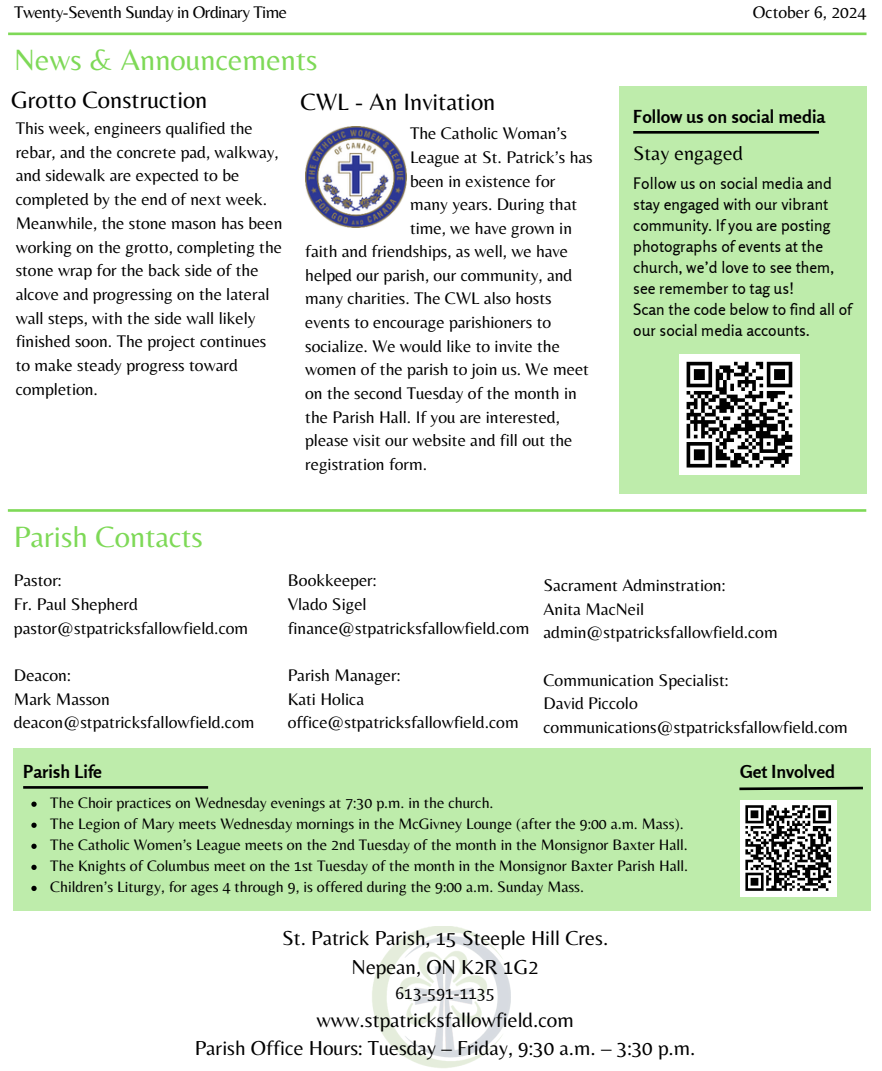
<style>
.page{position:relative;width:882px;height:1071px;background:#fff}
.page>*{position:absolute;margin:0;border:0;box-sizing:border-box;transform-origin:0 0}
.t1{font:30.62px "Belleza";color:#7ed957}
.t2{font:24.5px "Belleza";color:#000}
.t3{font:21px/28.9px "Belleza";color:#000;text-align:center}
.t4{font:20.47px "Belleza";color:#000}
.t5{font:700 17.85px "Rosario";color:#000}
.t6{font:17.5px/23.6px "Belleza";color:#000}
.t7{font:17.5px "Belleza";letter-spacing:-.03em;color:#000}
.t8{font:15.75px "Belleza";color:#000}
.t9{font:15.75px/21px "Rosario";color:#000}
</style>
<div class="page">
<hr style="left:8px;top:33px;width:859px;height:2px;background:#7ed957">
<div style="left:13px;top:748px;width:857px;height:163px;background:#beecab"></div>
<img style="left:372px;top:926px;width:139px;height:142px">
<hr style="left:23px;top:786px;width:185px;height:3px;background:#000">
<svg style="left:739px;top:786px;width:124px;height:5px"></svg>
<div style="left:740px;top:800px;width:96px;height:96px;background:#fff"></div>
<svg style="left:745px;top:805px;width:87px;height:86px"></svg>
<div style="left:619px;top:87px;width:248px;height:407px;background:#beecab"></div>
<hr style="left:633px;top:131px;width:186px;height:3px;background:#000">
<div style="left:679px;top:355px;width:121px;height:120px;background:#fff"></div>
<svg style="left:686px;top:361px;width:107px;height:107px"></svg>
<hr style="left:8px;top:509px;width:858px;height:3px;background:#7ed957">
<img style="left:305px;top:126px;width:101px;height:102px">
<svg style="left:31px;top:802px;width:6px;height:5px"></svg>
<svg style="left:31px;top:823px;width:6px;height:5px"></svg>
<svg style="left:31px;top:844px;width:6px;height:5px"></svg>
<svg style="left:31px;top:865px;width:6px;height:5px"></svg>
<svg style="left:31px;top:886px;width:6px;height:5px"></svg>
<h1 class="t7" style="left:14px;top:2px;width:274px">Twenty-Seventh Sunday in Ordinary Time</h1>
<h5 class="t6" style="left:753px;top:0;width:115px">October 6, 2024</h5>
<p class="t1" style="left:14px;top:42px;width:305px">News &amp; Announcements</p>
<h2 class="t2" style="left:11px;top:85px;width:198px">Grotto Construction</h2>
<h5 class="t6" style="left:16px;top:116px;width:268px">This week, engineers qualified the rebar, and the concrete pad, walkway, and sidewalk are expected to be completed by the end of next week.<br>Meanwhile, the stone mason has been working on the grotto, completing the stone wrap for the back side of the alcove and progressing on the lateral wall steps, with the side wall likely finished soon. The project continues to make steady progress toward completion.</h5>
<p class="t2" style="left:301px;top:88px;width:196px">CWL - An Invitation</p>
<p class="t6" style="left:410px;top:121px;width:184px">The Catholic Woman’s<br>League at St. Patrick’s has been in existence for many years. During that time, we have grown in</p>
<p class="t6" style="left:305px;top:239px;width:285px">faith and friendships, as well, we have helped our parish, our community, and many charities. The CWL also hosts events to encourage parishioners to socialize. We would like to invite the women of the parish to join us. We meet on the second Tuesday of the month in the Parish Hall. If you are interested, please visit our website and fill out the registration form.</p>
<p class="t1" style="left:14px;top:518px;width:190px">Parish Contacts</p>
<h1 class="t5" style="left:633px;top:106px;width:194px">Follow us on social media</h1>
<h5 class="t4" style="left:633px;top:141px;width:111px">Stay engaged</h5>
<h5 class="t9" style="left:633px;top:172px;width:202px">Follow us on social media and stay engaged with our vibrant community. If you are posting photographs of events at the church, we’d love to see them, see remember to tag us!</h5>
<h5 class="t9" style="left:633px;top:299px;width:220px">Scan the code below to find all of our social media accounts.</h5>
<h5 class="t6" style="left:14px;top:568px;width:236px">Pastor:<br>Fr. Paul Shepherd pastor@stpatricksfallowfield.com</h5>
<h5 class="t6" style="left:14px;top:663px;width:242px">Deacon:<br>Mark Masson deacon@stpatricksfallowfield.com</h5>
<h5 class="t6" style="left:288px;top:568px;width:243px">Bookkeeper:<br>Vlado Sigel finance@stpatricksfallowfield.com</h5>
<h4 class="t6" style="left:288px;top:663px;width:232px">Parish Manager:<br>Kati Holica office@stpatricksfallowfield.com</h4>
<p class="t6" style="left:544px;top:573px;width:236px">Sacrament Adminstration:<br>Anita MacNeil admin@stpatricksfallowfield.com</p>
<p class="t6" style="left:544px;top:668px;width:306px">Communication Specialist:<br>David Piccolo communications@stpatricksfallowfield.com</p>
<p class="t5" style="left:23px;top:760px;width:80px">Parish Life</p>
<p class="t5" style="left:740px;top:760px;width:96px">Get Involved</p>
<h2 class="t8" style="left:50px;top:794px;width:445px">The Choir practices on Wednesday evenings at 7:30 p.m. in the church.</h2>
<p class="t8" style="left:50px;top:815px;width:635px">The Legion of Mary meets Wednesday mornings in the McGivney Lounge (after the 9:00 a.m. Mass).</p>
<h5 class="t8" style="left:50px;top:836px;width:639px">The Catholic Women’s League meets on the 2nd Tuesday of the month in the Monsignor Baxter Hall.</h5>
<h5 class="t8" style="left:50px;top:857px;width:639px">The Knights of Columbus meet on the 1st Tuesday of the month in the Monsignor Baxter Parish Hall.</h5>
<h4 class="t8" style="left:50px;top:878px;width:535px">Children’s Liturgy, for ages 4 through 9, is offered during the 9:00 a.m. Sunday Mass.</h4>
<h3 class="t3" style="left:282px;top:923px;width:328px">St. Patrick Parish, 15 Steeple Hill Cres.<br>Nepean, ON K2R 1G2</h3>
<h3 class="t6" style="left:396px;top:981px;width:101px">613-591-1135</h3>
<h3 class="t3" style="left:195px;top:1005px;width:502px">www.stpatricksfallowfield.com<br>Parish Office Hours: Tuesday – Friday, 9:30 a.m. – 3:30 p.m.</h3>
</div>
